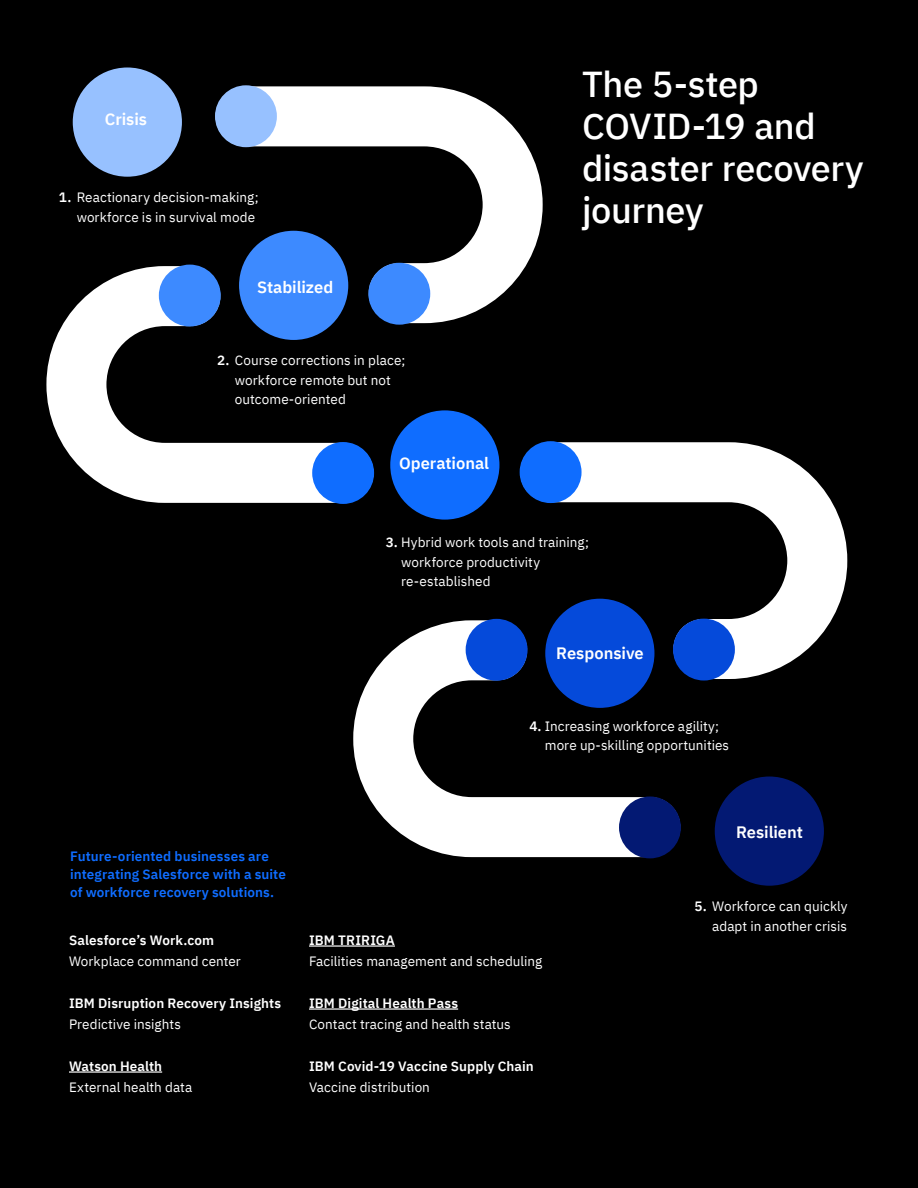
<style>
.page{position:relative;width:918px;height:1188px;background:#000}
.page>*{position:absolute;margin:0;border:0;box-sizing:border-box;transform-origin:0 0}
.t1{font:500 36px/42px "IBM Plex Sans";letter-spacing:-.01em;color:#fff}
.t2{font:600 16.5px "IBM Plex Sans";letter-spacing:-.005em;color:#fff}
.t3{font:13.5px/19.5px "IBM Plex Sans";letter-spacing:.005em;color:#fff}
.t4{font:600 13.5px "IBM Plex Sans";letter-spacing:.005em;color:#fff}
.t5{font:600 13.5px/18px "IBM Plex Sans";letter-spacing:.005em;color:#0f6dff}
.s1{font-weight:600}
</style>
<div class="page">
<svg style="left:490px;top:434px;width:358px;height:245px"></svg>
<div style="left:673px;top:619px;width:62px;height:62px;background:#054ada;border-radius:50%"></div>
<div style="left:520px;top:441px;width:62px;height:62px;background:#0f6dff;border-radius:50%"></div>
<svg style="left:215px;top:86px;width:328px;height:238px"></svg>
<div style="left:368px;top:263px;width:62px;height:62px;background:#3d8aff;border-radius:50%"></div>
<div style="left:215px;top:85px;width:62px;height:62px;background:#97c1ff;border-radius:50%"></div>
<svg style="left:353px;top:590px;width:357px;height:269px"></svg>
<div style="left:466px;top:619px;width:62px;height:62px;background:#054ada;border-radius:50%"></div>
<div style="left:619px;top:796px;width:62px;height:62px;background:#031973;border-radius:50%"></div>
<svg style="left:46px;top:236px;width:358px;height:268px"></svg>
<div style="left:159px;top:265px;width:62px;height:61px;background:#3d8aff;border-radius:50%"></div>
<div style="left:312px;top:442px;width:62px;height:62px;background:#0f6dff;border-radius:50%"></div>
<div style="left:715px;top:777px;width:109px;height:109px;background:#031973;border-radius:50%"></div>
<div style="left:545px;top:599px;width:109px;height:109px;background:#054ada;border-radius:50%"></div>
<div style="left:390px;top:410px;width:109px;height:110px;background:#0f6dff;border-radius:50%"></div>
<div style="left:239px;top:231px;width:109px;height:109px;background:#3d8aff;border-radius:50%"></div>
<div style="left:73px;top:67px;width:109px;height:110px;background:#97c1ff;border-radius:50%"></div>
<hr style="left:69px;top:1071px;width:93px;height:2px;background:#fff">
<hr style="left:309px;top:945px;width:86px;height:2px;background:#fff">
<hr style="left:309px;top:1008px;width:149px;height:2px;background:#fff">
<p class="t2" style="left:105px;top:106px;width:44px">Crisis</p>
<p class="t3" style="left:59px;top:186px;width:201px"><span class="s1">1.</span> Reactionary decision-making;</p>
<p class="t3" style="left:77px;top:206px;width:180px">workforce is in survival mode</p>
<p class="t2" style="left:257px;top:274px;width:78px">Stabilized</p>
<p class="t3" style="left:217px;top:349px;width:190px"><span class="s1">2.</span> Course corrections in place;</p>
<p class="t3" style="left:235px;top:369px;width:158px">workforce remote but not outcome-oriented</p>
<p class="t2" style="left:399px;top:450px;width:91px">Operational</p>
<h1 class="t1" style="left:582px;top:60px;width:283px">The 5-step<br>COVID-19 and disaster recovery journey</h1>
<p class="t3" style="left:386px;top:532px;width:205px"><span class="s1">3.</span> Hybrid work tools and training;</p>
<p class="t3" style="left:401px;top:551px;width:140px">workforce productivity re-established</p>
<p class="t2" style="left:556px;top:640px;width:89px">Responsive</p>
<p class="t3" style="left:529px;top:715px;width:191px"><span class="s1">4.</span> Increasing workforce agility;</p>
<p class="t3" style="left:545px;top:734px;width:186px">more up-skilling opportunities</p>
<p class="t5" style="left:70px;top:846px;width:217px">Future-oriented businesses are integrating Salesforce with a suite of workforce recovery solutions.</p>
<p class="t4" style="left:69px;top:930px;width:147px">Salesforce’s Work.com</p>
<p class="t3" style="left:69px;top:950px;width:173px">Workplace command center</p>
<p class="t4" style="left:69px;top:993px;width:214px">IBM Disruption Recovery Insights</p>
<p class="t3" style="left:69px;top:1013px;width:114px">Predictive insights</p>
<p class="t4" style="left:69px;top:1056px;width:95px">Watson Health</p>
<p class="t3" style="left:69px;top:1076px;width:125px">External health data</p>
<p class="t4" style="left:309px;top:930px;width:87px">IBM TRIRIGA</p>
<p class="t3" style="left:309px;top:950px;width:235px">Facilities management and scheduling</p>
<p class="t4" style="left:309px;top:993px;width:151px">IBM Digital Health Pass</p>
<p class="t3" style="left:309px;top:1013px;width:203px">Contact tracing and health status</p>
<p class="t4" style="left:309px;top:1056px;width:226px">IBM Covid-19 Vaccine Supply Chain</p>
<p class="t3" style="left:309px;top:1076px;width:122px">Vaccine distribution</p>
<p class="t2" style="left:736px;top:819px;width:68px">Resilient</p>
<p class="t3" style="left:695px;top:896px;width:154px"><span class="s1">5.</span> Workforce can quickly</p>
<p class="t3" style="left:712px;top:915px;width:136px">adapt in another crisis</p>
</div>
